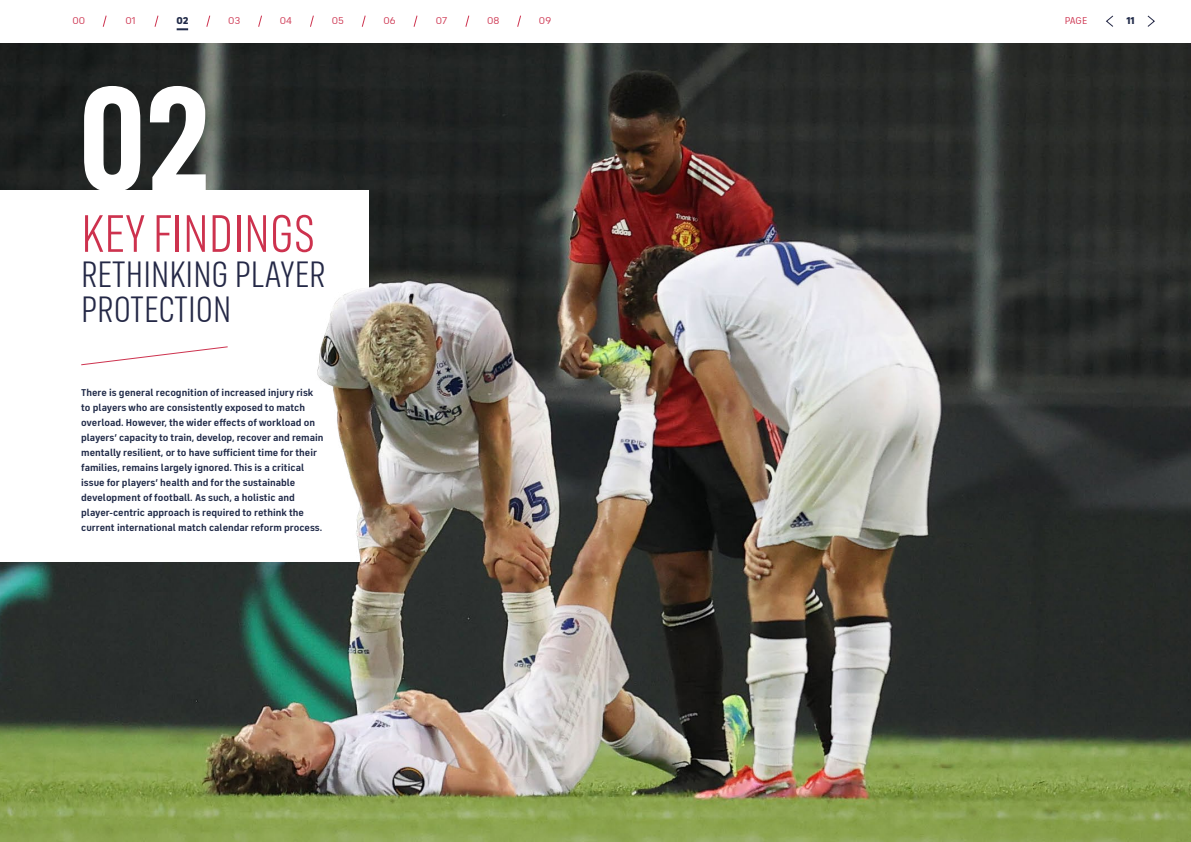
<style>
.page{position:relative;width:1191px;height:842px;background:#fff}
.page>*{position:absolute;margin:0;border:0;box-sizing:border-box;transform-origin:0 0}
.t1{font:700 150.6px "FS Industrie Cd";color:#fff}
.t2{font:53.8px "FS Industrie Cd";color:#cd324e}
.t3{font:38px/35px "FS Industrie Cd";color:#242846}
.t4{font:700 10px/15px "FS Industrie";color:#212b49}
.t5{font:10px "FS Industrie";color:#cd324e}
.t6{font:900 10px "FS Industrie";color:#212b49}
</style>
<div class="page">
<img style="left:0;top:43px;width:1191px;height:799px">
<div style="left:0;top:190px;width:369px;height:371px;background:#fff"></div>
<svg style="left:81px;top:346px;width:147px;height:20px"></svg>
<svg style="left:1147px;top:15px;width:8px;height:12px"></svg>
<svg style="left:1106px;top:15px;width:8px;height:12px"></svg>
<svg style="left:102px;top:15px;width:5px;height:12px"></svg>
<svg style="left:154px;top:15px;width:5px;height:12px"></svg>
<svg style="left:206px;top:15px;width:5px;height:12px"></svg>
<svg style="left:258px;top:15px;width:4px;height:12px"></svg>
<svg style="left:310px;top:15px;width:4px;height:12px"></svg>
<svg style="left:361px;top:15px;width:5px;height:12px"></svg>
<svg style="left:413px;top:15px;width:5px;height:12px"></svg>
<svg style="left:465px;top:15px;width:5px;height:12px"></svg>
<svg style="left:517px;top:15px;width:4px;height:12px"></svg>
<svg style="left:177px;top:28px;width:11px;height:2px"></svg>
<p class="t5" style="left:72px;top:15px;width:14px">00</p>
<p class="t5" style="left:125px;top:15px;width:12px">01</p>
<p class="t6" style="left:176px;top:14px;width:13px">02</p>
<p class="t5" style="left:228px;top:15px;width:14px">03</p>
<p class="t5" style="left:280px;top:15px;width:14px">04</p>
<p class="t5" style="left:332px;top:15px;width:13px">05</p>
<p class="t5" style="left:383px;top:15px;width:14px">06</p>
<p class="t5" style="left:436px;top:15px;width:13px">07</p>
<p class="t5" style="left:487px;top:15px;width:14px">08</p>
<p class="t5" style="left:539px;top:15px;width:14px">09</p>
<p class="t5" style="left:1064px;top:15px;width:24px">PAGE</p>
<p class="t6" style="left:1126px;top:14px;width:10px">11</p>
<h1 class="t1" style="left:78px;top:46px;width:133px">02</h1>
<h2 class="t2" style="left:81px;top:203px;width:235px">KEY FINDINGS</h2>
<h3 class="t3" style="left:81px;top:257px;width:246px">RETHINKING PLAYER<br>PROTECTION</h3>
<p class="t4" style="left:81px;top:385px;width:244px">There is general recognition of increased injury risk to players who are consistently exposed to match overload. However, the wider effects of workload on players’ capacity to train, develop, recover and remain mentally resilient, or to have sufficient time for their families, remains largely ignored. This is a critical issue for players’ health and for the sustainable development of football. As such, a holistic and player-centric approach is required to rethink the current international match calendar reform process.</p>
</div>
